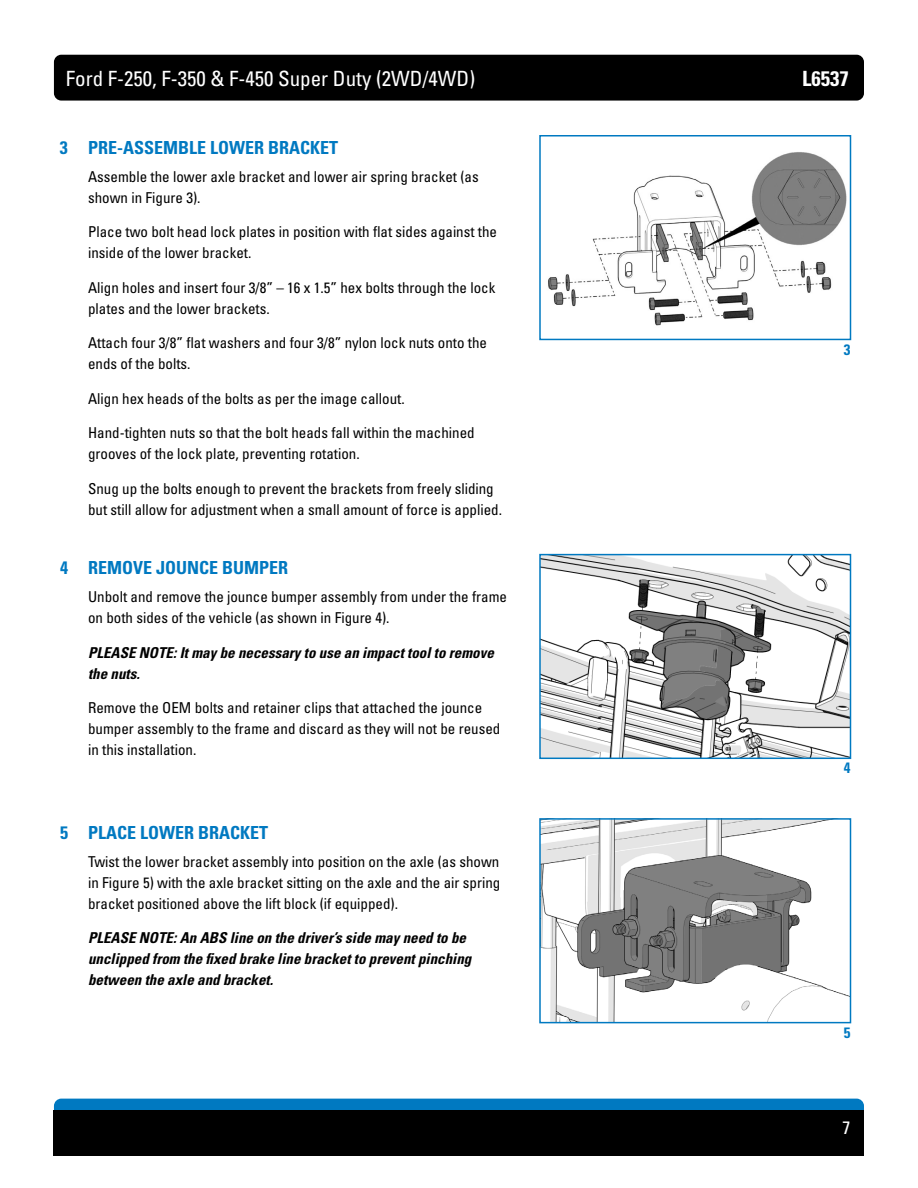
<style>
.page{position:relative;width:918px;height:1188px;background:#fff}
.page>*{position:absolute;margin:0;border:0;box-sizing:border-box;transform-origin:0 0}
.t1{font:condensed 21px "Univers LT Std";color:#fff}
.t2{font:700 condensed 21px "Univers LT Std";color:#fff}
.t3{font:700 condensed 18px "Univers LT Std";color:#0079c1}
.t4{font:condensed 18px "Univers LT Std";color:#fff}
.t5{font:condensed 15px/21px "Univers LT Std";color:#000}
.t6{font:italic 700 condensed 15px/21px "Univers LT Std";color:#000}
.t7{font:700 condensed 15px "Univers LT Std";color:#0079c1}
</style>
<div class="page">
<div style="left:54px;top:55px;width:810px;height:46px;background:#000;border-radius:7px"></div>
<div style="left:54px;top:1099px;width:810px;height:45px;background:#0079c1;border-radius:7px"></div>
<div style="left:54px;top:1110px;width:810px;height:46px;background:#000"></div>
<img style="left:542px;top:557px;width:306px;height:199px">
<div style="left:539px;top:554px;width:312px;height:205px;border:2px solid #0079c1"></div>
<img style="left:548px;top:152px;width:299px;height:174px">
<div style="left:539px;top:135px;width:312px;height:205px;border:2px solid #0079c1"></div>
<img style="left:542px;top:821px;width:306px;height:199px">
<div style="left:539px;top:818px;width:312px;height:205px;border:2px solid #0079c1"></div>
<h1 class="t1" style="left:66px;top:65px;width:411px">Ford F-250, F-350 &amp; F-450 Super Duty (2WD/4WD)</h1>
<h1 class="t2" style="left:802px;top:65px;width:48px">L6537</h1>
<p class="t3" style="left:60px;top:137px;width:280px">3 PRE-ASSEMBLE LOWER BRACKET</p>
<p class="t5" style="left:88px;top:166px;width:392px">Assemble the lower axle bracket and lower air spring bracket (as shown in Figure 3).</p>
<p class="t5" style="left:88px;top:221px;width:411px">Place two bolt head lock plates in position with flat sides against the inside of the lower bracket.</p>
<p class="t5" style="left:88px;top:277px;width:409px">Align holes and insert four 3/8” – 16 x 1.5” hex bolts through the lock plates and the lower brackets.</p>
<p class="t5" style="left:88px;top:332px;width:401px">Attach four 3/8” flat washers and four 3/8” nylon lock nuts onto the ends of the bolts.</p>
<p class="t5" style="left:88px;top:388px;width:318px">Align hex heads of the bolts as per the image callout.</p>
<p class="t5" style="left:88px;top:422px;width:388px">Hand-tighten nuts so that the bolt heads fall within the machined grooves of the lock plate, preventing rotation.</p>
<p class="t5" style="left:88px;top:478px;width:416px">Snug up the bolts enough to prevent the brackets from freely sliding but still allow for adjustment when a small amount of force is applied.</p>
<p class="t3" style="left:60px;top:557px;width:230px">4 REMOVE JOUNCE BUMPER</p>
<p class="t5" style="left:88px;top:586px;width:420px">Unbolt and remove the jounce bumper assembly from under the frame on both sides of the vehicle (as shown in Figure 4).</p>
<p class="t6" style="left:88px;top:642px;width:407px">PLEASE NOTE: It may be necessary to use an impact tool to remove the nuts.</p>
<p class="t5" style="left:88px;top:697px;width:414px">Remove the OEM bolts and retainer clips that attached the jounce bumper assembly to the frame and discard as they will not be reused in this installation.</p>
<p class="t3" style="left:60px;top:822px;width:210px">5 PLACE LOWER BRACKET</p>
<p class="t5" style="left:88px;top:851px;width:414px;text-align:justify">Twist the lower bracket assembly into position on the axle (as shown in Figure 5) with the axle bracket sitting on the axle and the air spring bracket positioned above the lift block (if equipped).</p>
<p class="t6" style="left:88px;top:928px;width:385px">PLEASE NOTE: An ABS line on the driver’s side may need to be unclipped from the fixed brake line bracket to prevent pinching between the axle and bracket.</p>
<p class="t7" style="left:844px;top:340px;width:8px">3</p>
<p class="t7" style="left:844px;top:759px;width:8px">4</p>
<p class="t7" style="left:844px;top:1023px;width:8px">5</p>
<p class="t4" style="left:843px;top:1116px;width:9px">7</p>
</div>
